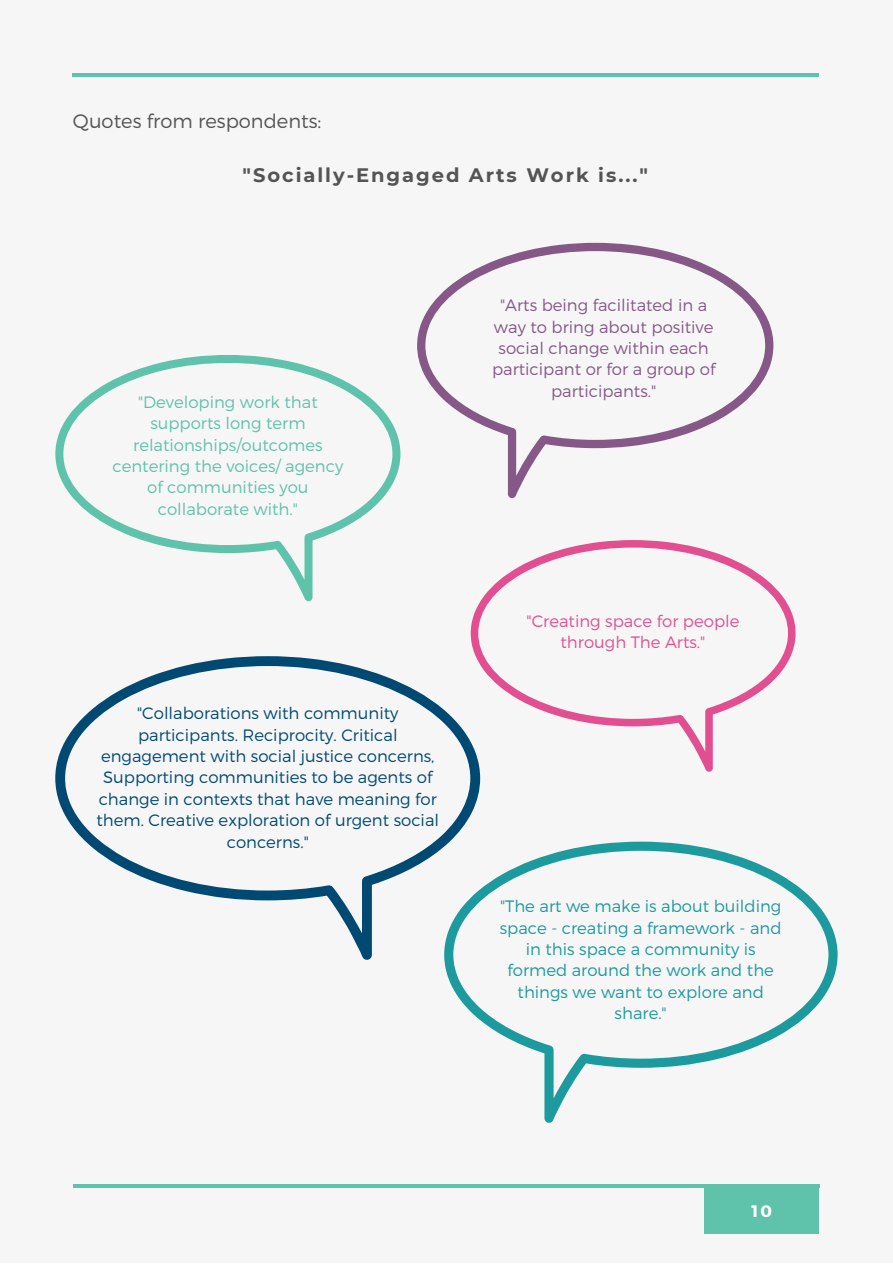
<style>
.page{position:relative;width:893px;height:1264px;background:#fff}
.page>*{position:absolute;margin:0;border:0;box-sizing:border-box;transform-origin:0 0}
.t1{font:700 19.5px "Montserrat";letter-spacing:.1em;color:#545454}
.t2{font:300 19.5px "Montserrat";color:#545454}
.t3{font:300 16.5px/21.3px "Montserrat";color:#004973;text-align:center}
.t4{font:300 16.5px/21.3px "Montserrat";color:#1c9a9e;text-align:center}
.t5{font:300 16.5px/21.3px "Montserrat";color:#5fc2aa;text-align:center}
.t6{font:300 16.5px/21.3px "Montserrat";color:#855888;text-align:center}
.t7{font:300 16.5px/21.3px "Montserrat";color:#e24f91;text-align:center}
.t8{font:700 16.5px "Montserrat";color:#fff}
</style>
<div class="page">
<div style="left:0;top:0;width:892px;height:1262px;background:#f6f6f6"></div>
<hr style="left:72px;top:73px;width:747px;height:4px;background:#5fc2aa">
<div style="left:704px;top:1187px;width:114px;height:46px;background:#5fc2aa"></div>
<hr style="left:73px;top:1184px;width:746px;height:3px;background:#5fc2aa">
<svg style="left:55px;top:355px;width:345px;height:246px"></svg>
<svg style="left:417px;top:243px;width:356px;height:255px"></svg>
<svg style="left:55px;top:656px;width:425px;height:303px"></svg>
<svg style="left:470px;top:540px;width:325px;height:231px"></svg>
<svg style="left:444px;top:841px;width:393px;height:281px"></svg>
<p class="t2" style="left:73px;top:108px;width:250px">Quotes from respondents:</p>
<p class="t1" style="left:243px;top:163px;width:407px">"Socially-Engaged Arts Work is..."</p>
<p class="t5" style="left:112px;top:390px;width:232px">"Developing work that supports long term relationships/outcomes centering the voices/ agency of communities you collaborate with."</p>
<p class="t3" style="left:96px;top:702px;width:344px">"Collaborations with community participants. Reciprocity. Critical engagement with social justice concerns, Supporting communities to be agents of change in contexts that have meaning for them. Creative exploration of urgent social concerns."</p>
<p class="t6" style="left:492px;top:294px;width:225px">"Arts being facilitated in a way to bring about positive social change within each participant or for a group of participants."</p>
<p class="t7" style="left:526px;top:609px;width:214px">"Creating space for people through The Arts."</p>
<p class="t4" style="left:500px;top:894px;width:283px">"The art we make is about building space - creating a framework - and in this space a community is formed around the work and the things we want to explore and share."</p>
<p class="t8" style="left:751px;top:1200px;width:22px">10</p>
</div>
